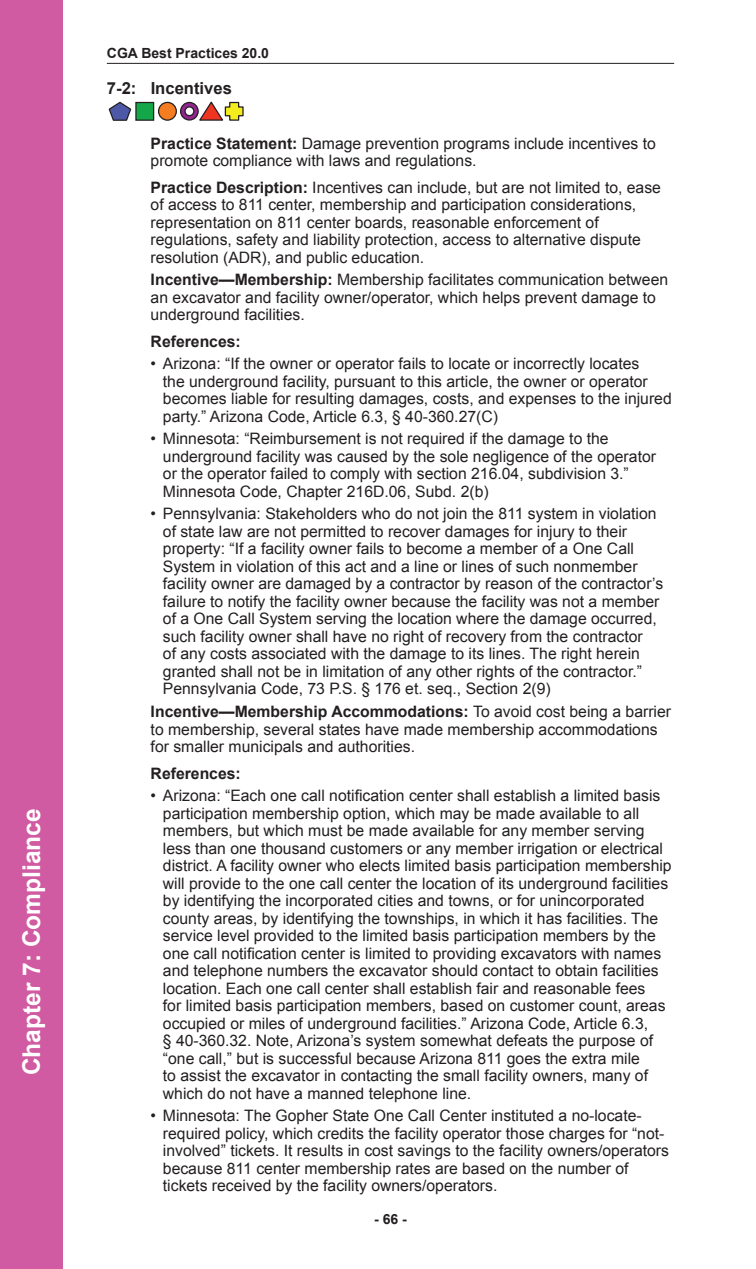
<style>
.page{position:relative;width:756px;height:1269px;background:#fff}
.page>*{position:absolute;margin:0;border:0;box-sizing:border-box;transform-origin:0 0}
.t1{font:700 24.5px "Arial";color:#fff}
.t2{font:700 16.62px "Arial";color:#231f20}
.t3{font:15.75px/17.5px "Arial";color:#231f20}
.t4{font:700 15.75px "Arial";color:#231f20}
.t5{font:700 14px "Arial";color:#231f20}
.s1{font-weight:700}
</style>
<div class="page">
<div style="left:0;top:0;width:63px;height:1268px;background:#d05ba2"></div>
<hr style="left:107px;top:63px;width:567px;height:1px;background:#231f20">
<svg style="left:108px;top:101px;width:24px;height:20px"></svg>
<div style="left:136px;top:102px;width:17px;height:18px;background:#13a74a"></div>
<div style="left:135px;top:102px;width:19px;height:19px;border:1px solid #231f20"></div>
<div style="left:159px;top:102px;width:17px;height:18px;background:#f47d21;border-radius:50%"></div>
<div style="left:158px;top:102px;width:19px;height:19px;border:1px solid #231f20;border-radius:50%"></div>
<svg style="left:180px;top:101px;width:64px;height:20px"></svg>
<h1 class="t1" style="left:15px;top:1075px;width:268px;rotate:-90deg">Chapter 7: Compliance</h1>
<p class="t5" style="left:107px;top:44px;width:164px">CGA Best Practices 20.0</p>
<p class="t2" style="left:107px;top:77px;width:127px">7-2: Incentives</p>
<p class="t3" style="left:151px;top:135px;width:506px"><span class="s1">Practice Statement:</span> Damage prevention programs include incentives to promote compliance with laws and regulations.</p>
<p class="t3" style="left:151px;top:179px;width:512px"><span class="s1">Practice Description:</span> Incentives can include, but are not limited to, ease of access to 811 center, membership and participation considerations, representation on 811 center boards, reasonable enforcement of regulations, safety and liability protection, access to alternative dispute resolution (ADR), and public education.</p>
<p class="t3" style="left:151px;top:271px;width:519px"><span class="s1">Incentive—Membership:</span> Membership facilitates communication between an excavator and facility owner/operator, which helps prevent damage to underground facilities.</p>
<p class="t4" style="left:151px;top:331px;width:92px">References:</p>
<p class="t3" style="left:163px;top:355px;width:510px;text-indent:-12px">• Arizona: “If the owner or operator fails to locate or incorrectly locates<br>the underground facility, pursuant to this article, the owner or operator becomes liable for resulting damages, costs, and expenses to the injured party.” Arizona Code, Article 6.3, § 40-360.27(C)</p>
<p class="t3" style="left:163px;top:430px;width:494px;text-indent:-12px">• Minnesota: “Reimbursement is not required if the damage to the underground facility was caused by the sole negligence of the operator or the operator failed to comply with section 216.04, subdivision 3.” Minnesota Code, Chapter 216D.06, Subd. 2(b)</p>
<p class="t3" style="left:163px;top:505px;width:502px;text-indent:-12px">• Pennsylvania: Stakeholders who do not join the 811 system in violation of state law are not permitted to recover damages for injury to their property: “If a facility owner fails to become a member of a One Call System in violation of this act and a line or lines of such nonmember facility owner are damaged by a contractor by reason of the contractor’s failure to notify the facility owner because the facility was not a member of a One Call System serving the location where the damage occurred, such facility owner shall have no right of recovery from the contractor<br>of any costs associated with the damage to its lines. The right herein granted shall not be in limitation of any other rights of the contractor.” Pennsylvania Code, 73 P.S. § 176 et. seq., Section 2(9)</p>
<p class="t3" style="left:151px;top:703px;width:522px"><span class="s1">Incentive—Membership Accommodations:</span> To avoid cost being a barrier to membership, several states have made membership accommodations for smaller municipals and authorities.</p>
<p class="t4" style="left:151px;top:762px;width:92px">References:</p>
<p class="t3" style="left:163px;top:787px;width:510px;text-indent:-12px">• Arizona: “Each one call notification center shall establish a limited basis participation membership option, which may be made available to all members, but which must be made available for any member serving less than one thousand customers or any member irrigation or electrical district. A facility owner who elects limited basis participation membership will provide to the one call center the location of its underground facilities by identifying the incorporated cities and towns, or for unincorporated county areas, by identifying the townships, in which it has facilities. The service level provided to the limited basis participation members by the one call notification center is limited to providing excavators with names and telephone numbers the excavator should contact to obtain facilities location. Each one call center shall establish fair and reasonable fees<br>for limited basis participation members, based on customer count, areas occupied or miles of underground facilities.” Arizona Code, Article 6.3,<br>§ 40-360.32. Note, Arizona’s system somewhat defeats the purpose of “one call,” but is successful because Arizona 811 goes the extra mile<br>to assist the excavator in contacting the small facility owners, many of which do not have a manned telephone line.</p>
<p class="t3" style="left:163px;top:1107px;width:507px;text-indent:-12px">• Minnesota: The Gopher State One Call Center instituted a no-locate&shy;required policy, which credits the facility operator those charges for “not&shy;involved” tickets. It results in cost savings to the facility owners/operators because 811 center membership rates are based on the number of tickets received by the facility owners/operators.</p>
<p class="t5" style="left:374px;top:1210px;width:34px">- 66 -</p>
</div>
